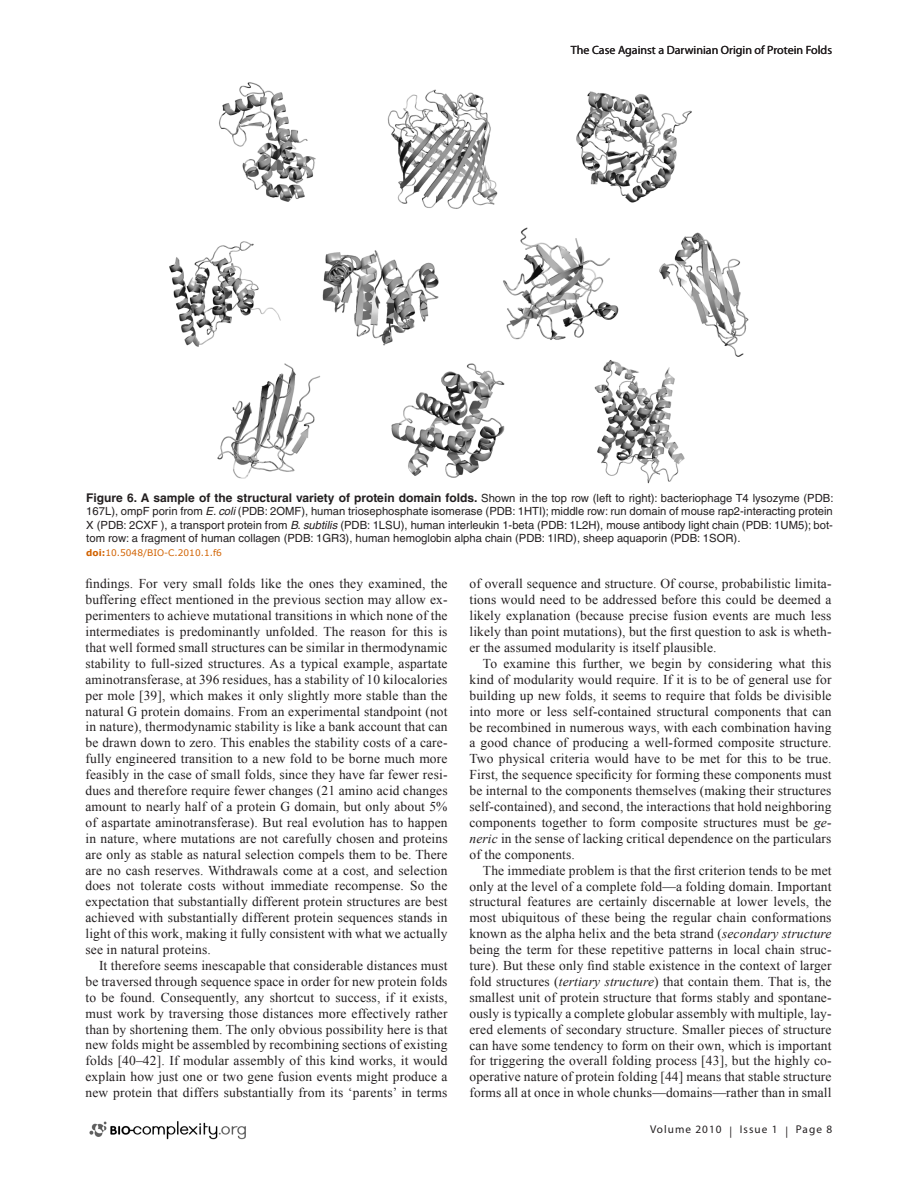
<style>
.page{position:relative;width:918px;height:1188px;background:#fff}
.page>*{position:absolute;margin:0;border:0;box-sizing:border-box;transform-origin:0 0}
.t1{font:13.5px/15.9px "Times New Roman";letter-spacing:.01em;color:#231f20;text-align:justify}
.t2{font:700 12px "Helvetica";color:#231f20}
.t3{font:12px "Myriad Pro";color:#231f20}
.t4{font:11.25px/13.5px "Helvetica";color:#231f20;text-align:justify}
.t5{font:11.25px "Myriad Pro";letter-spacing:.09em;color:#231f20}
.t6{font:9px "Verdana";color:#d16200}
.s1{font-weight:400;font-size:11.25px}
.s2{font-style:italic}
.s3{font-weight:700}
</style>
<div class="page">
<img style="left:89px;top:1121px;width:157px;height:19px">
<img style="left:169px;top:82px;width:580px;height:402px">
<p class="t3" style="left:571px;top:43px;width:263px">The Case Against a Darwinian Origin of Protein Folds</p>
<p class="t2" style="left:86px;top:490px;width:749px">Figure 6. A sample of the structural variety of protein domain folds. <span class="s1">Shown in the top row (left to right): bacteriophage T4 lysozyme (PDB:</span></p>
<p class="t4" style="left:86px;top:504px;width:748px">167L), ompF porin from <span class="s2">E. coli</span> (PDB: 2OMF), human triosephosphate isomerase (PDB: 1HTI); middle row: run domain of mouse rap2-interacting protein X (PDB: 2CXF ), a transport protein from <span class="s2">B. subtilis</span> (PDB: 1LSU), human interleukin 1-beta (PDB: 1L2H), mouse antibody light chain (PDB: 1UM5); bot&shy;tom row: a fragment of human collagen (PDB: 1GR3), human hemoglobin alpha chain (PDB: 1IRD), sheep aquaporin (PDB: 1SOR).</p>
<p class="t6" style="left:86px;top:547px;width:137px"><span class="s3">doi:</span>10.5048/BIO-C.2010.1.f6</p>
<p class="t1" style="left:86px;top:576px;width:364px">findings. For very small folds like the ones they examined, the buffering effect mentioned in the previous section may allow ex&shy;perimenters to achieve mutational transitions in which none of the intermediates is predominantly unfolded. The reason for this is that well formed small structures can be similar in thermodynamic stability to full-sized structures. As a typical example, aspartate aminotransferase, at 396 residues, has a stability of 10 kilocalories per mole [39], which makes it only slightly more stable than the natural G protein domains. From an experimental standpoint (not in nature), thermodynamic stability is like a bank account that can be drawn down to zero. This enables the stability costs of a care&shy;fully engineered transition to a new fold to be borne much more feasibly in the case of small folds, since they have far fewer resi&shy;dues and therefore require fewer changes (21 amino acid changes amount to nearly half of a protein G domain, but only about 5% of aspartate aminotransferase). But real evolution has to happen in nature, where mutations are not carefully chosen and proteins are only as stable as natural selection compels them to be. There are no cash reserves. Withdrawals come at a cost, and selection does not tolerate costs without immediate recompense. So the expectation that substantially different protein structures are best achieved with substantially different protein sequences stands in light of this work, making it fully consistent with what we actually see in natural proteins.</p>
<p class="t1" style="left:86px;top:957px;width:364px;text-indent:14px">It therefore seems inescapable that considerable distances must be traversed through sequence space in order for new protein folds to be found. Consequently, any shortcut to success, if it exists, must work by traversing those distances more effectively rather than by shortening them. The only obvious possibility here is that new folds might be assembled by recombining sections of existing folds [40–42]. If modular assembly of this kind works, it would explain how just one or two gene fusion events might produce a new protein that differs substantially from its ‘parents’ in terms</p>
<p class="t1" style="left:469px;top:576px;width:364px">of overall sequence and structure. Of course, probabilistic limita&shy;tions would need to be addressed before this could be deemed a likely explanation (because precise fusion events are much less likely than point mutations), but the first question to ask is wheth&shy;er the assumed modularity is itself plausible.</p>
<p class="t1" style="left:469px;top:655px;width:364px;text-indent:14px">To examine this further, we begin by considering what this kind of modularity would require. If it is to be of general use for building up new folds, it seems to require that folds be divisible into more or less self-contained structural components that can be recombined in numerous ways, with each combination having a good chance of producing a well-formed composite structure.<br>Two physical criteria would have to be met for this to be true.<br>First, the sequence specificity for forming these components must be internal to the components themselves (making their structures self-contained), and second, the interactions that hold neighboring components together to form composite structures must be <span class="s2">ge&shy;neric</span> in the sense of lacking critical dependence on the particulars of the components.</p>
<p class="t1" style="left:469px;top:862px;width:364px;text-indent:14px">The immediate problem is that the first criterion tends to be met only at the level of a complete fold—a folding domain. Important structural features are certainly discernable at lower levels, the most ubiquitous of these being the regular chain conformations known as the alpha helix and the beta strand (<span class="s2">secondary structure </span>being the term for these repetitive patterns in local chain struc&shy;ture). But these only find stable existence in the context of larger fold structures (<span class="s2">tertiary structure</span>) that contain them. That is, the smallest unit of protein structure that forms stably and spontane&shy;ously is typically a complete globular assembly with multiple, lay&shy;ered elements of secondary structure. Smaller pieces of structure can have some tendency to form on their own, which is important for triggering the overall folding process [43], but the highly co&shy;operative nature of protein folding [44] means that stable structure forms all at once in whole chunks—domains—rather than in small</p>
<p class="t5" style="left:650px;top:1123px;width:184px">Volume 2010 | Issue 1 | Page 8</p>
</div>
